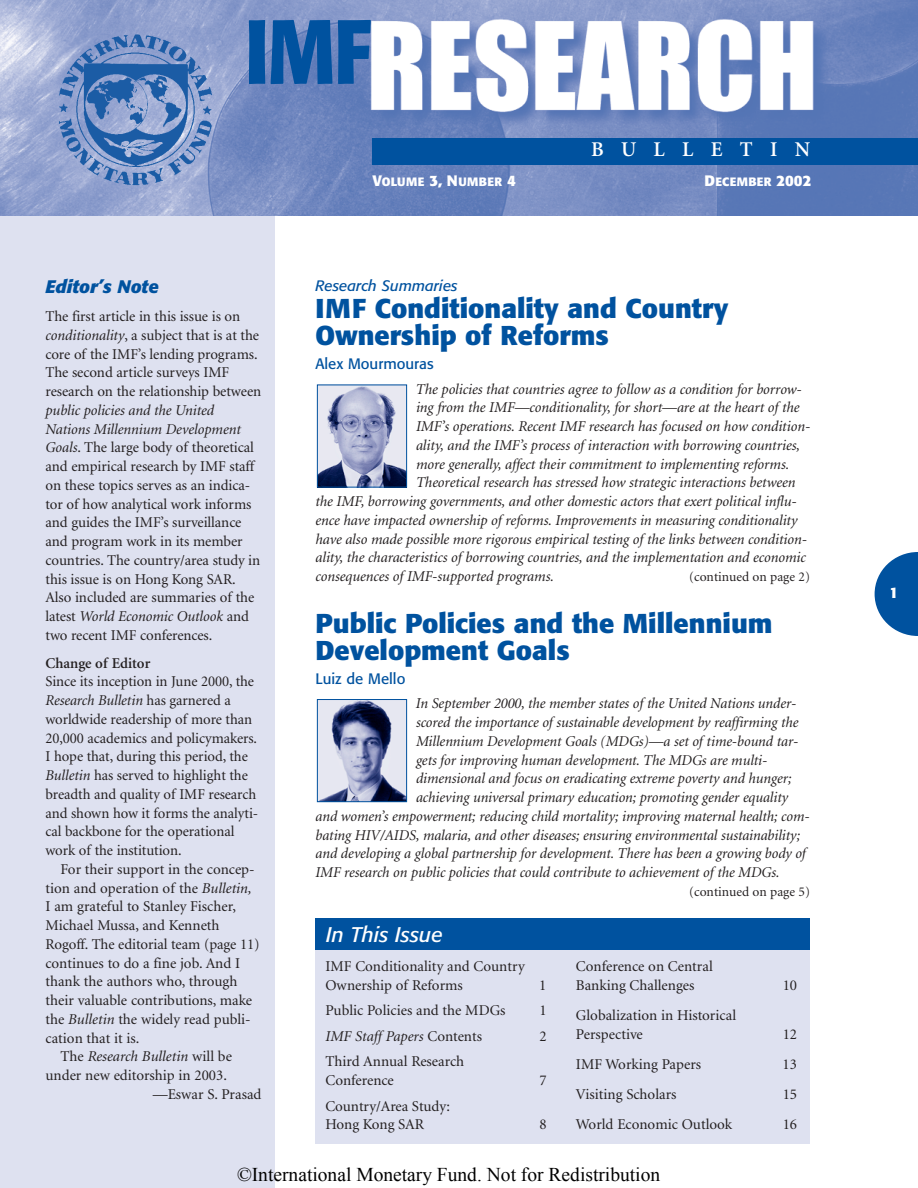
<style>
.page{position:relative;width:918px;height:1188px;background:#fff}
.page>*{position:absolute;margin:0;border:0;box-sizing:border-box;transform-origin:0 0}
.t1{font:700 90px "Formata";color:#00529f;scale:.8 1}
.t2{font:700 27px/27px "Formata";color:#00529f}
.t3{font:italic 21px "Formata";color:#fff}
.t4{font:600 21px "Minion";color:#fff}
.t5{font:19.5px "Times New Roman";color:#000}
.t6{font:italic 700 18px "Formata";color:#00529f}
.t7{font:15px/18.8px "Minion";letter-spacing:-.005em;color:#231f20}
.t8{font:italic 15px "Minion";letter-spacing:-.005em;color:#231f20}
.t9{font:15px "Formata";color:#00529f}
.t10{font:italic 15px "Formata";color:#00529f}
.t11{font:600 15px "Minion";color:#231f20}
.t12{font:700 15px "Formata";color:#fff}
.t13{font:13.5px "Minion";color:#231f20}
.t14{font:700 12px "Formata";letter-spacing:.02em;color:#fff}
.s1{font-style:italic}
.s2{font-style:normal}
.s3{font-size:15px}
</style>
<div class="page">
<img style="left:319px;top:387px;width:86px;height:99px">
<div style="left:317px;top:385px;width:90px;height:103px;border:1px solid #00529f"></div>
<div style="left:315px;top:918px;width:495px;height:32px;background:#00529f"></div>
<div style="left:315px;top:950px;width:495px;height:194px;background:#dee1f0"></div>
<svg style="left:875px;top:552px;width:43px;height:84px"></svg>
<img style="left:0;top:0;width:918px;height:216px">
<div style="left:372px;top:138px;width:546px;height:27px;background:#00529f"></div>
<img style="left:56px;top:34px;width:159px;height:154px">
<div style="left:0;top:216px;width:274px;height:972px;background:#dee1f0"></div>
<img style="left:319px;top:701px;width:86px;height:99px">
<div style="left:317px;top:699px;width:90px;height:103px;border:1px solid #00529f"></div>
<h1 class="t1" style="left:245px;top:12px;width:160px">IMF</h1>
<h3 class="t4" style="left:591px;top:141px;width:221px">B U L L E T I N</h3>
<p class="t6" style="left:46px;top:279px;width:115px">Editor’s Note</p>
<p class="t7" style="left:46px;top:308px;width:217px">The first article in this issue is on <span class="s1">conditionality</span>, a subject that is at the core of the IMF’s lending programs.<br>The second article surveys IMF research on the relationship between</p>
<p class="t7" style="left:45px;top:402px;width:216px"><span class="s1">public policies and the United Nations Millennium Development Goals</span>. The large body of theoretical and empirical research by IMF staff on these topics serves as an indica&shy;tor of how analytical work informs and guides the IMF’s surveillance and program work in its member countries. The country/area study in this issue is on Hong Kong SAR.<br>Also included are summaries of the latest <span class="s1">World Economic Outlook</span> and two recent IMF conferences.</p>
<p class="t11" style="left:46px;top:657px;width:106px">Change of Editor</p>
<p class="t7" style="left:46px;top:673px;width:214px">Since its inception in June 2000, the <span class="s1">Research Bulletin</span> has garnered a worldwide readership of more than 20,000 academics and policymakers.<br>I hope that, during this period, the <span class="s1">Bulletin</span> has served to highlight the breadth and quality of IMF research and shown how it forms the analyti&shy;cal backbone for the operational work of the institution.</p>
<p class="t7" style="left:61px;top:861px;width:196px">For their support in the concep-</p>
<p class="t7" style="left:46px;top:880px;width:208px">tion and operation of the <span class="s1">Bulletin,</span></p>
<p class="t7" style="left:46px;top:898px;width:192px">I am grateful to Stanley Fischer,</p>
<p class="t7" style="left:46px;top:917px;width:176px">Michael Mussa, and Kenneth</p>
<p class="t7" style="left:46px;top:936px;width:216px">Rogoff. The editorial team (page 11)</p>
<p class="t7" style="left:46px;top:955px;width:196px">continues to do a fine job. And I</p>
<p class="t7" style="left:46px;top:973px;width:194px">thank the authors who, through</p>
<p class="t7" style="left:46px;top:992px;width:208px">their valuable contributions, make</p>
<p class="t7" style="left:46px;top:1011px;width:207px">the <span class="s1">Bulletin</span> the widely read publi-</p>
<p class="t7" style="left:46px;top:1030px;width:96px">cation that it is.</p>
<p class="t8" style="left:61px;top:1051px;width:173px"><span class="s2">The</span> Research Bulletin <span class="s2">will be</span></p>
<p class="t7" style="left:46px;top:1067px;width:183px">under new editorship in 2003.</p>
<p class="t7" style="left:153px;top:1086px;width:110px">—Eswar S. Prasad</p>
<p class="t14" style="left:372px;top:176px;width:145px"><span class="s3">V</span>OLUME <span class="s3">3, N</span>UMBER <span class="s3">4</span></p>
<p class="t14" style="left:705px;top:176px;width:108px"><span class="s3">D</span>ECEMBER <span class="s3">2002</span></p>
<p class="t10" style="left:316px;top:279px;width:144px">Research Summaries</p>
<h2 class="t2" style="left:316px;top:297px;width:415px">IMF Conditionality and Country<br>Ownership of Reforms</h2>
<p class="t9" style="left:316px;top:357px;width:120px">Alex Mourmouras</p>
<p class="t8" style="left:416px;top:383px;width:388px">The policies that countries agree to follow as a condition for borrow-</p>
<p class="t8" style="left:416px;top:402px;width:385px">ing from the IMF—conditionality, for short—are at the heart of the</p>
<p class="t8" style="left:416px;top:421px;width:396px">IMF’s operations. Recent IMF research has focused on how condition-</p>
<p class="t8" style="left:416px;top:439px;width:386px">ality, and the IMF’s process of interaction with borrowing countries,</p>
<p class="t8" style="left:416px;top:458px;width:375px">more generally, affect their commitment to implementing reforms.</p>
<p class="t8" style="left:416px;top:477px;width:381px">Theoretical research has stressed how strategic interactions between</p>
<p class="t8" style="left:316px;top:496px;width:483px">the IMF, borrowing governments, and other domestic actors that exert political influ-</p>
<p class="t8" style="left:316px;top:514px;width:484px">ence have impacted ownership of reforms. Improvements in measuring conditionality</p>
<p class="t8" style="left:316px;top:533px;width:493px">have also made possible more rigorous empirical testing of the links between condition-</p>
<p class="t8" style="left:316px;top:552px;width:492px">ality, the characteristics of borrowing countries, and the implementation and economic</p>
<p class="t8" style="left:316px;top:571px;width:240px">consequences of IMF-supported programs.</p>
<p class="t13" style="left:689px;top:572px;width:122px">(continued on page 2)</p>
<h2 class="t2" style="left:316px;top:612px;width:459px">Public Policies and the Millennium<br>Development Goals</h2>
<p class="t9" style="left:316px;top:672px;width:91px">Luiz de Mello</p>
<p class="t8" style="left:416px;top:698px;width:382px">In September 2000, the member states of the United Nations under-</p>
<p class="t8" style="left:416px;top:716px;width:384px">scored the importance of sustainable development by reaffirming the</p>
<p class="t8" style="left:416px;top:735px;width:384px">Millennium Development Goals (MDGs)—a set of time-bound tar-</p>
<p class="t8" style="left:416px;top:754px;width:353px">gets for improving human development. The MDGs are multi-</p>
<p class="t8" style="left:416px;top:773px;width:377px">dimensional and focus on eradicating extreme poverty and hunger;</p>
<p class="t8" style="left:416px;top:791px;width:374px">achieving universal primary education; promoting gender equality</p>
<p class="t8" style="left:316px;top:810px;width:496px">and women’s empowerment; reducing child mortality; improving maternal health; com-</p>
<p class="t8" style="left:316px;top:829px;width:486px">bating HIV/AIDS, malaria, and other diseases; ensuring environmental sustainability;</p>
<p class="t8" style="left:316px;top:848px;width:492px">and developing a global partnership for development. There has been a growing body of</p>
<p class="t8" style="left:316px;top:866px;width:466px">IMF research on public policies that could contribute to achievement of the MDGs.</p>
<h3 class="t3" style="left:326px;top:925px;width:118px">In This Issue</h3>
<p class="t7" style="left:326px;top:958px;width:201px">IMF Conditionality and Country<br>Ownership of Reforms</p>
<p class="t7" style="left:539px;top:977px;width:9px">1</p>
<p class="t7" style="left:326px;top:1002px;width:182px">Public Policies and the MDGs</p>
<p class="t7" style="left:539px;top:1002px;width:9px">1</p>
<p class="t8" style="left:326px;top:1030px;width:158px">IMF Staff Papers <span class="s2">Contents</span></p>
<p class="t7" style="left:539px;top:1028px;width:9px">2</p>
<p class="t7" style="left:326px;top:1053px;width:140px">Third Annual Research<br>Conference</p>
<p class="t7" style="left:539px;top:1072px;width:9px">7</p>
<p class="t7" style="left:326px;top:1098px;width:126px">Country/Area Study:<br>Hong Kong SAR</p>
<p class="t7" style="left:539px;top:1116px;width:9px">8</p>
<p class="t13" style="left:689px;top:887px;width:122px">(continued on page 5)</p>
<p class="t7" style="left:576px;top:958px;width:138px">Conference on Central<br>Banking Challenges</p>
<p class="t7" style="left:576px;top:1007px;width:162px">Globalization in Historical<br>Perspective</p>
<p class="t7" style="left:783px;top:977px;width:16px">10</p>
<p class="t7" style="left:783px;top:1026px;width:16px">12</p>
<p class="t7" style="left:576px;top:1056px;width:127px">IMF Working Papers</p>
<p class="t7" style="left:783px;top:1056px;width:16px">13</p>
<p class="t7" style="left:576px;top:1086px;width:102px">Visiting Scholars</p>
<p class="t7" style="left:783px;top:1086px;width:16px">15</p>
<p class="t7" style="left:576px;top:1116px;width:158px">World Economic Outlook</p>
<p class="t7" style="left:783px;top:1116px;width:16px">16</p>
<h3 class="t5" style="left:237px;top:1161px;width:425px">©International Monetary Fund. Not for Redistribution</h3>
<p class="t12" style="left:890px;top:586px;width:10px">1</p>
</div>
